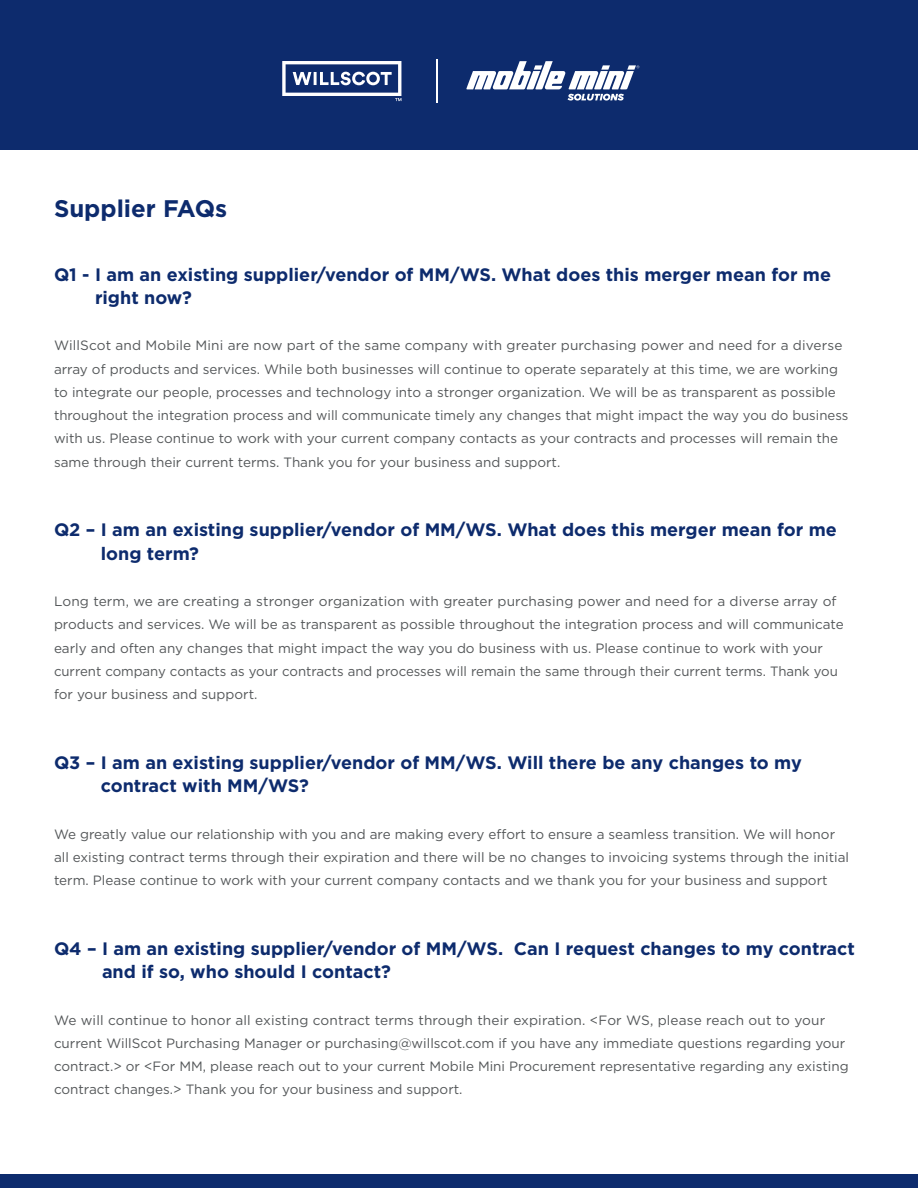
<style>
.page{position:relative;width:918px;height:1188px;background:#fff}
.page>*{position:absolute;margin:0;border:0;box-sizing:border-box;transform-origin:0 0}
.t1{font:700 24px "Gotham";color:#0d2b6d}
.t2{font:700 18px/23.2px "Gotham";color:#0d2b6d}
.t3{font:13.5px/23.2px "Gotham";color:#545759}
</style>
<div class="page">
<div style="left:0;top:0;width:918px;height:149px;background:#0d2b6d"></div>
<svg style="left:466px;top:61px;width:173px;height:40px"></svg>
<svg style="left:282px;top:61px;width:119px;height:40px"></svg>
<hr style="left:437px;top:59px;width:1px;height:44px;background:#fff">
<div style="left:0;top:1174px;width:918px;height:14px;background:#0d2b6d"></div>
<p class="t1" style="left:54px;top:192px;width:175px">Supplier FAQs</p>
<p class="t2" style="left:95px;top:263px;width:738px;text-indent:-41px">Q1 - I am an existing supplier/vendor of MM/WS. What does this merger mean for me right now?</p>
<p class="t3" style="left:54px;top:334px;width:796px">WillScot and Mobile Mini are now part of the same company with greater purchasing power and need for a diverse array of products and services. While both businesses will continue to operate separately at this time, we are working to integrate our people, processes and technology into a stronger organization. We will be as transparent as possible throughout the integration process and will communicate timely any changes that might impact the way you do business with us. Please continue to work with your current company contacts as your contracts and processes will remain the same through their current terms. Thank you for your business and support.</p>
<p class="t2" style="left:101px;top:518px;width:738px;text-indent:-47px">Q2 – I am an existing supplier/vendor of MM/WS. What does this merger mean for me long term?</p>
<p class="t3" style="left:54px;top:589px;width:791px">Long term, we are creating a stronger organization with greater purchasing power and need for a diverse array of products and services. We will be as transparent as possible throughout the integration process and will communicate early and often any changes that might impact the way you do business with us. Please continue to work with your current company contacts as your contracts and processes will remain the same through their current terms. Thank you for your business and support.</p>
<p class="t2" style="left:101px;top:751px;width:703px;text-indent:-47px">Q3 – I am an existing supplier/vendor of MM/WS. Will there be any changes to my contract with MM/WS?</p>
<p class="t3" style="left:54px;top:822px;width:797px">We greatly value our relationship with you and are making every effort to ensure a seamless transition. We will honor all existing contract terms through their expiration and there will be no changes to invoicing systems through the initial term. Please continue to work with your current company contacts and we thank you for your business and support</p>
<p class="t2" style="left:102px;top:937px;width:755px;text-indent:-48px">Q4 – I am an existing supplier/vendor of MM/WS. Can I request changes to my contract and if so, who should I contact?</p>
<p class="t3" style="left:54px;top:1008px;width:796px">We will continue to honor all existing contract terms through their expiration. &lt;For WS, please reach out to your current WillScot Purchasing Manager or purchasing@willscot.com if you have any immediate questions regarding your contract.&gt; or &lt;For MM, please reach out to your current Mobile Mini Procurement representative regarding any existing contract changes.&gt; Thank you for your business and support.</p>
</div>
